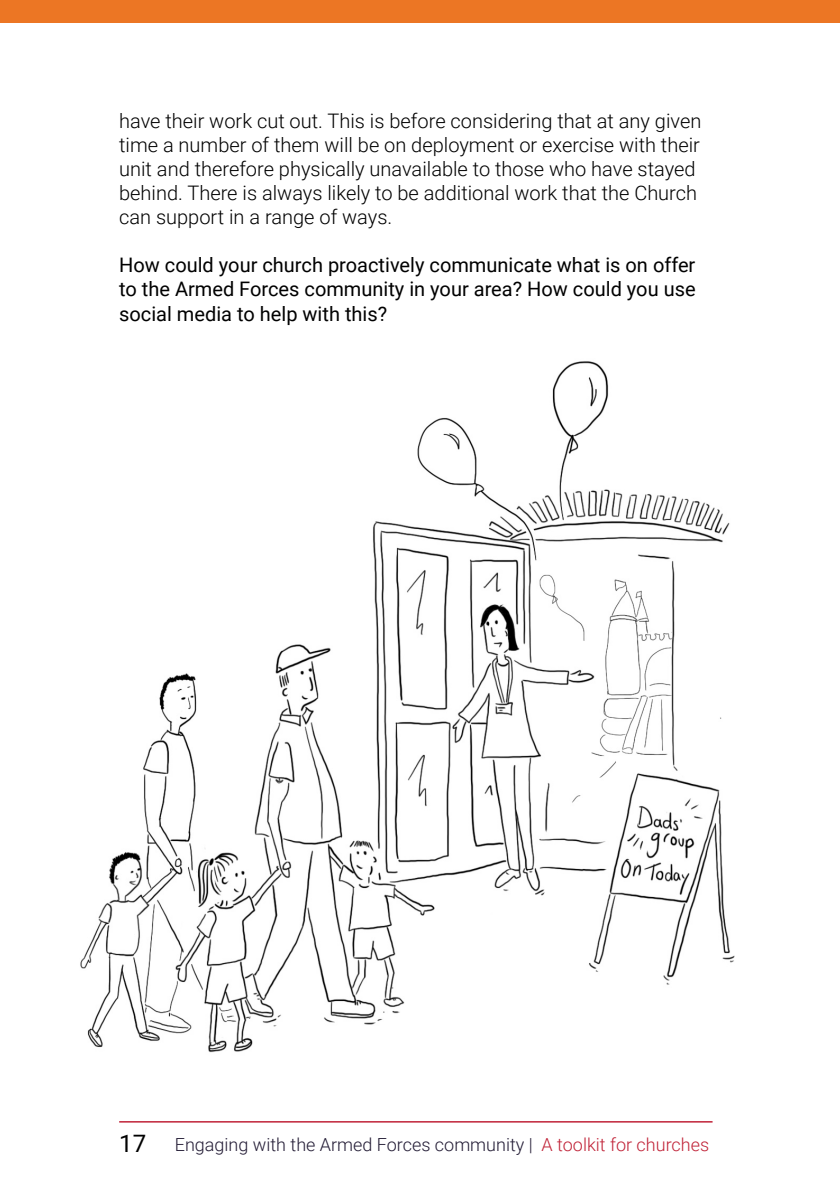
<style>
.page{position:relative;width:840px;height:1191px;background:#fff}
.page>*{position:absolute;margin:0;border:0;box-sizing:border-box;transform-origin:0 0}
.t1{font:300 20px/24px "Roboto";color:#000}
.t2{font:20px/24px "Roboto";color:#000;text-align:justify}
.t3{font:300 18px "Roboto";color:#231c35}
.s1{font-weight:400;font-size:24px;color:#000}
.s2{color:#c02237}
</style>
<div class="page">
<img style="left:80px;top:361px;width:653px;height:692px">
<div style="left:0;top:0;width:839px;height:23px;background:#ec7624"></div>
<hr style="left:119px;top:1121px;width:593px;height:1px;background:#c02237">
<p class="t1" style="left:119px;top:109px;width:583px">have their work cut out. This is before considering that at any given time a number of them will be on deployment or exercise with their unit and therefore physically unavailable to those who have stayed behind. There is always likely to be additional work that the Church can support in a range of ways.</p>
<p class="t2" style="left:119px;top:253px;width:577px">How could your church proactively communicate what is on offer to the Armed Forces community in your area? How could you use social media to help with this?</p>
<p class="t3" style="left:119px;top:1132px;width:591px"><span class="s1">17</span> Engaging with the Armed Forces community | <span class="s2">A toolkit for churches</span></p>
</div>
